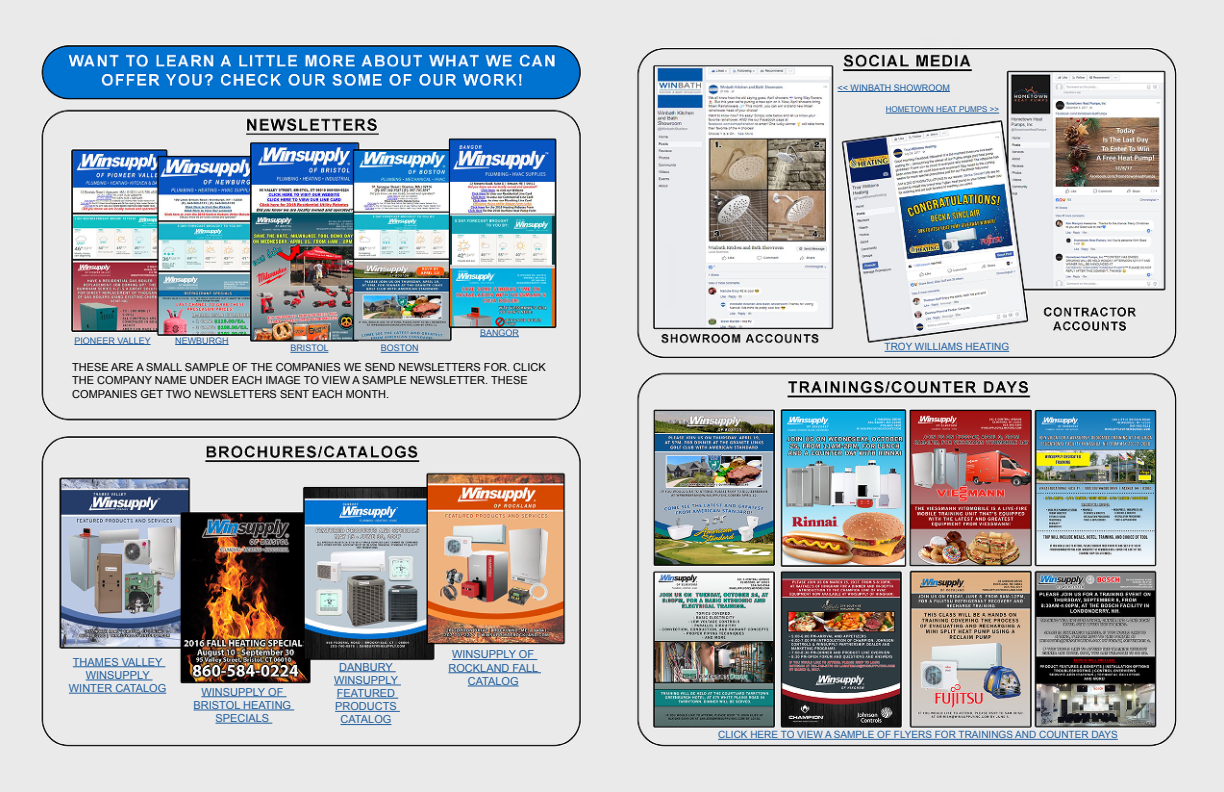
<style>
.page{position:relative;width:1224px;height:792px;background:#fff}
.page>*{position:absolute;margin:0;border:0;box-sizing:border-box;transform-origin:0 0}
.t1{font:11px/13.2px "Arial";color:#000}
.t2{font:11px/13.2px "Arial";color:#215e9e;text-align:center}
.t3{font:10px "Arial";color:#215e9e}
.t4{font:9px "Arial";color:#215e9e}
.t5{font:8px "Arial";color:#215e9e}
</style>
<div class="page">
<img style="left:0;top:0;width:1224px;height:792px">
<hr style="left:74px;top:344px;width:77px;height:1px;background:#215e9e">
<hr style="left:175px;top:344px;width:54px;height:1px;background:#215e9e">
<hr style="left:290px;top:352px;width:38px;height:1px;background:#215e9e">
<hr style="left:381px;top:352px;width:38px;height:1px;background:#215e9e">
<hr style="left:480px;top:336px;width:39px;height:1px;background:#215e9e">
<hr style="left:73px;top:666px;width:92px;height:1px;background:#215e9e">
<hr style="left:86px;top:680px;width:67px;height:1px;background:#215e9e">
<hr style="left:69px;top:693px;width:97px;height:1px;background:#215e9e">
<hr style="left:201px;top:696px;width:86px;height:1px;background:#215e9e">
<hr style="left:194px;top:710px;width:100px;height:1px;background:#215e9e">
<hr style="left:215px;top:723px;width:57px;height:1px;background:#215e9e">
<hr style="left:339px;top:671px;width:57px;height:1px;background:#215e9e">
<hr style="left:334px;top:685px;width:67px;height:1px;background:#215e9e">
<hr style="left:337px;top:698px;width:61px;height:1px;background:#215e9e">
<hr style="left:335px;top:711px;width:65px;height:1px;background:#215e9e">
<hr style="left:341px;top:724px;width:50px;height:1px;background:#215e9e">
<hr style="left:452px;top:659px;width:85px;height:1px;background:#215e9e">
<hr style="left:448px;top:672px;width:93px;height:1px;background:#215e9e">
<hr style="left:468px;top:686px;width:51px;height:1px;background:#215e9e">
<hr style="left:838px;top:91px;width:112px;height:1px;background:#215e9e">
<hr style="left:885px;top:351px;width:124px;height:1px;background:#215e9e">
<hr style="left:886px;top:113px;width:113px;height:1px;background:#215e9e">
<hr style="left:718px;top:739px;width:400px;height:1px;background:#215e9e">
<p class="t4" style="left:480px;top:327px;width:41px">BANGOR</p>
<p class="t1" style="left:72px;top:361px;width:475px">THESE ARE A SMALL SAMPLE OF THE COMPANIES WE SEND NEWSLETTERS FOR. CLICK<br>THE COMPANY NAME UNDER EACH IMAGE TO VIEW A SAMPLE NEWSLETTER. THESE<br>COMPANIES GET TWO NEWSLETTERS SENT EACH MONTH.</p>
<p class="t4" style="left:74px;top:334px;width:78px">PIONEER VALLEY</p>
<p class="t4" style="left:175px;top:334px;width:55px">NEWBURGH</p>
<p class="t4" style="left:290px;top:342px;width:40px">BRISTOL</p>
<p class="t4" style="left:381px;top:342px;width:39px">BOSTON</p>
<p class="t2" style="left:69px;top:655px;width:99px">THAMES VALLEY<br>WINSUPPLY<br>WINTER CATALOG</p>
<p class="t2" style="left:194px;top:685px;width:99px">WINSUPPLY OF<br>BRISTOL HEATING<br>SPECIALS</p>
<p class="t2" style="left:334px;top:660px;width:65px">DANBURY<br>WINSUPPLY<br>FEATURED<br>PRODUCTS<br>CATALOG</p>
<p class="t2" style="left:448px;top:648px;width:91px">WINSUPPLY OF<br>ROCKLAND FALL<br>CATALOG</p>
<p class="t4" style="left:838px;top:81px;width:114px">&lt;&lt; WINBATH SHOWROOM</p>
<p class="t5" style="left:886px;top:104px;width:115px">HOMETOWN HEAT PUMPS &gt;&gt;</p>
<p class="t3" style="left:885px;top:340px;width:126px">TROY WILLIAMS HEATING</p>
<p class="t3" style="left:718px;top:728px;width:401px">CLICK HERE TO VIEW A SAMPLE OF FLYERS FOR TRAININGS AND COUNTER DAYS</p>
</div>
